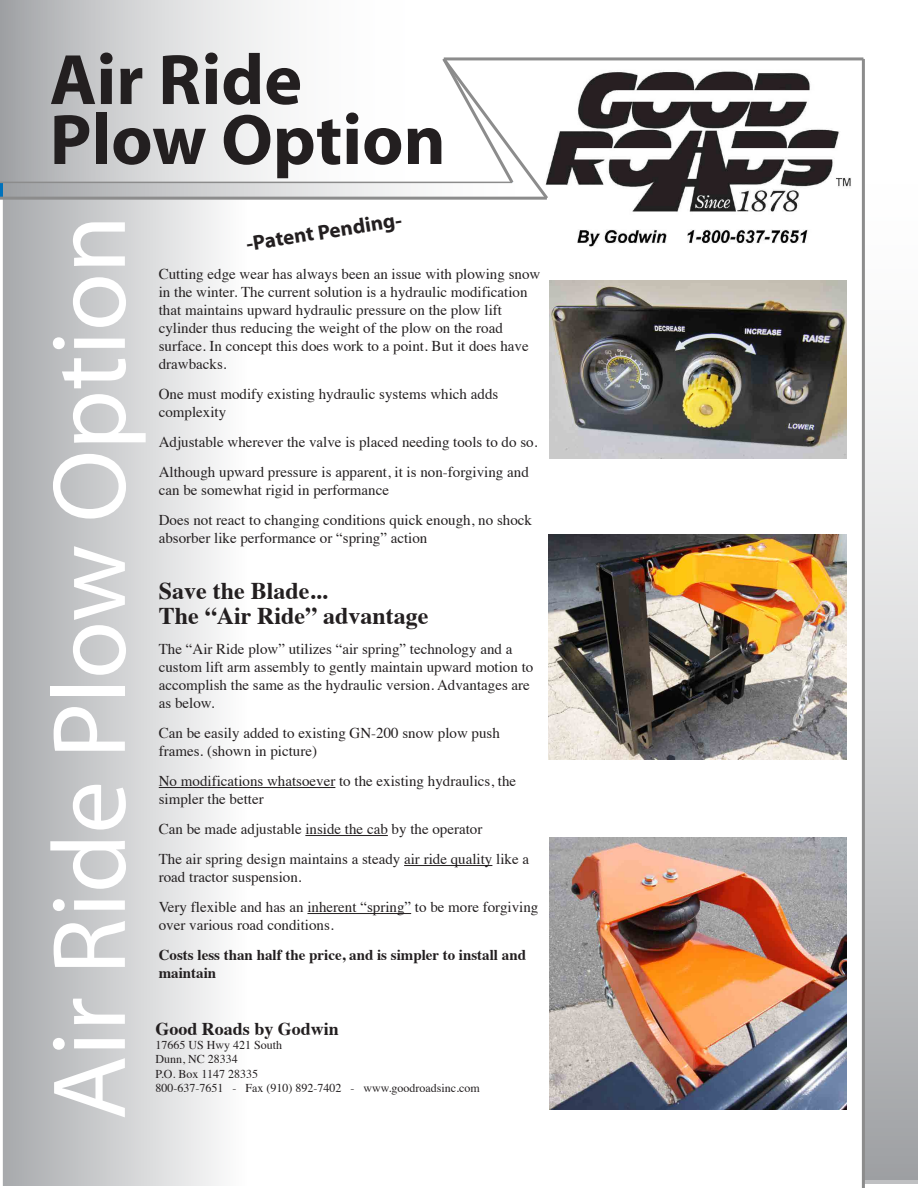
<style>
.page{position:relative;width:918px;height:1188px;background:#fff}
.page>*{position:absolute;margin:0;border:0;box-sizing:border-box;transform-origin:0 0}
.t1{font:105px "Myriad";color:#fff}
.t2{font:700 72px/60px "Myriad";color:#231f20}
.t3{font:700 24px/25.8px "Times";color:#231f20}
.t4{font:700 21px "Myriad";color:#231f20}
.t5{font:700 18px "Times";color:#231f20}
.t6{font:15px/18px "Times";color:#231f20}
.t7{font:700 15px/18px "Times";color:#231f20}
.t8{font:12px/14.4px "Times";color:#231f20}
</style>
<div class="page">
<img style="left:551px;top:70px;width:300px;height:177px">
<svg style="left:0;top:183px;width:440px;height:14px;background:#cccdcf"></svg>
<div style="left:1px;top:198px;width:246px;height:988px;background:linear-gradient(to right,#a6a8ab,#fefefe)"></div>
<div style="left:863px;top:155px;width:55px;height:1033px;background:linear-gradient(to bottom,#fff,#a6a8ab)"></div>
<svg style="left:0;top:0;width:440px;height:182px"></svg>
<hr style="left:0;top:182px;width:512px;height:1px;background:#8c8c8c">
<hr style="left:444px;top:57px;width:419px;height:3px;background:#8c8c8c">
<hr style="left:862px;top:59px;width:3px;height:1129px;background:#8c8c8c">
<hr style="left:0;top:197px;width:547px;height:3px;background:#8c8c8c">
<svg style="left:440px;top:57px;width:111px;height:143px"></svg>
<hr style="left:159px;top:787px;width:176px;height:1px;background:#231f20">
<hr style="left:305px;top:835px;width:83px;height:1px;background:#231f20">
<hr style="left:404px;top:865px;width:88px;height:1px;background:#231f20">
<hr style="left:307px;top:913px;width:104px;height:1px;background:#231f20">
<img style="left:549px;top:280px;width:297px;height:179px">
<img style="left:549px;top:535px;width:298px;height:224px">
<img style="left:550px;top:838px;width:296px;height:272px">
<h2 class="t2" style="left:50px;top:52px;width:398px">Air Ride<br>Plow Option</h2>
<h1 class="t1" style="left:38px;top:1120px;width:907px;rotate:-90deg">Air Ride Plow Option</h1>
<h3 class="t4" style="left:245px;top:233px;width:159px;rotate:-9deg">-Patent Pending-</h3>
<p class="t6" style="left:159px;top:263px;width:383px">Cutting edge wear has always been an issue with plowing snow in the winter. The current solution is a hydraulic modification that maintains upward hydraulic pressure on the plow lift cylinder thus reducing the weight of the plow on the road surface. In concept this does work to a point. But it does have drawbacks.</p>
<p class="t6" style="left:159px;top:383px;width:341px">One must modify existing hydraulic systems which adds complexity</p>
<p class="t6" style="left:159px;top:425px;width:380px;line-height:30px">Adjustable wherever the valve is placed needing tools to do so.<br>Although upward pressure is apparent, it is non-forgiving and</p>
<p class="t6" style="left:159px;top:473px;width:375px;line-height:30px">can be somewhat rigid in performance<br>Does not react to changing conditions quick enough, no shock</p>
<p class="t6" style="left:159px;top:527px;width:270px">absorber like performance or “spring” action</p>
<h3 class="t3" style="left:159px;top:575px;width:271px">Save the Blade...<br>The “Air Ride” advantage</h3>
<p class="t6" style="left:159px;top:639px;width:376px">The “Air Ride plow” utilizes “air spring” technology and a custom lift arm assembly to gently maintain upward motion to accomplish the same as the hydraulic version. Advantages are as below.</p>
<p class="t6" style="left:159px;top:723px;width:343px">Can be easily added to existing GN-200 snow plow push frames. (shown in picture)</p>
<p class="t6" style="left:159px;top:771px;width:359px">No modifications whatsoever to the existing hydraulics, the simpler the better</p>
<p class="t6" style="left:159px;top:813px;width:372px;line-height:30px">Can be made adjustable inside the cab by the operator<br>The air spring design maintains a steady air ride quality like a</p>
<p class="t6" style="left:159px;top:861px;width:381px;line-height:30px">road tractor suspension.<br>Very flexible and has an inherent “spring” to be more forgiving</p>
<p class="t6" style="left:159px;top:915px;width:176px">over various road conditions.</p>
<p class="t7" style="left:159px;top:945px;width:369px">Costs less than half the price, and is simpler to install and maintain</p>
<p class="t5" style="left:155px;top:1011px;width:185px">Good Roads by Godwin</p>
<p class="t8" style="left:155px;top:1037px;width:326px">17665 US Hwy 421 South<br>Dunn, NC 28334<br>P.O. Box 1147 28335<br>800-637-7651 - Fax (910) 892-7402 - www.goodroadsinc.com</p>
</div>
